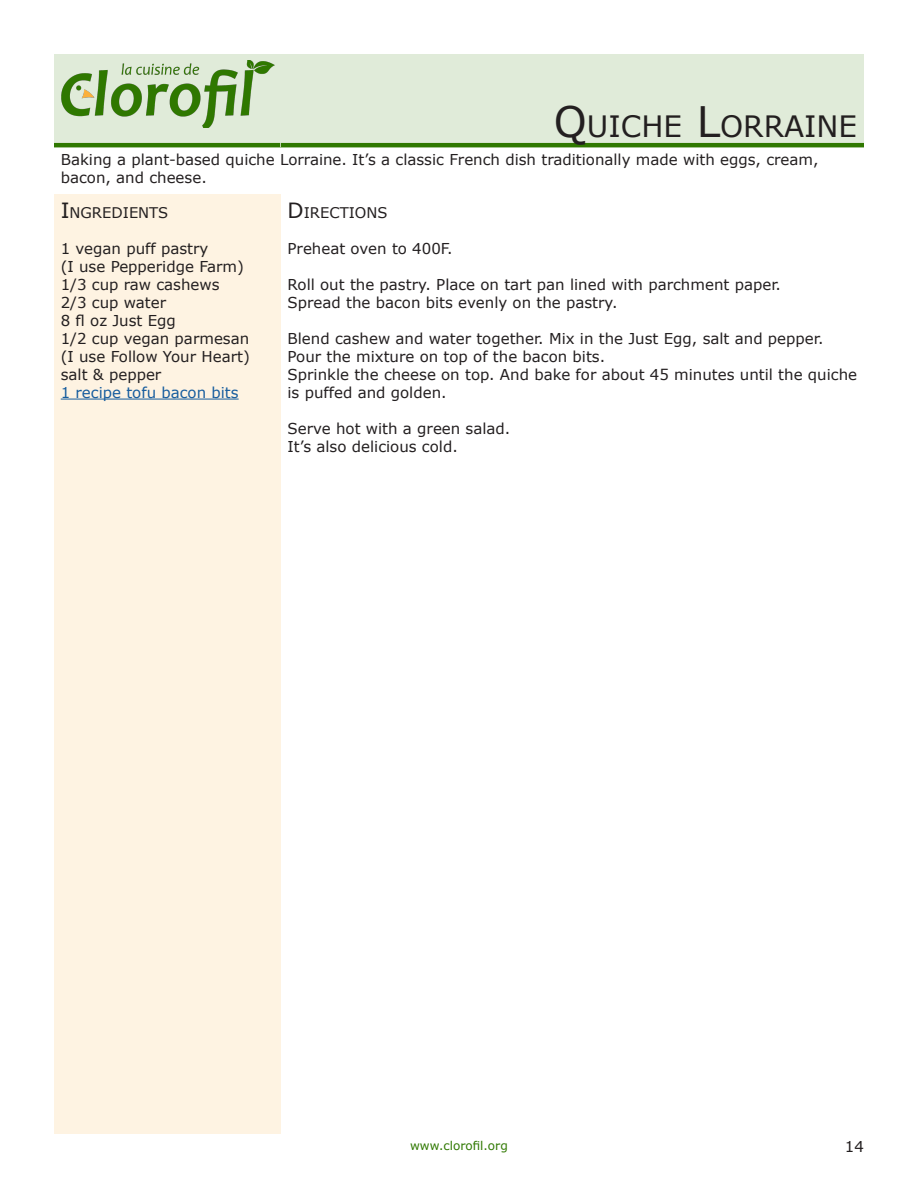
<style>
.page{position:relative;width:918px;height:1188px;background:#fff}
.page>*{position:absolute;margin:0;border:0;box-sizing:border-box;transform-origin:0 0}
.t1{font:29.4px "Verdana";color:#231f20}
.ingredients{font:15px/18px "Verdana";color:#231f20}
.ingredients-2{font:15px "Verdana";color:#175d9e}
.ingredients-3{font:14.7px "Verdana";color:#231f20}
.t2{font:12px "Verdana";color:#2f7800}
.s1{font-size:42px}
.s2{font-size:21px}
</style>
<div class="page">
<div style="left:54px;top:54px;width:227px;height:93px;background:#e0ebd9"></div>
<hr style="left:54px;top:143px;width:227px;height:4px;background:#2f7800">
<img style="left:61px;top:61px;width:213px;height:67px">
<div style="left:54px;top:195px;width:227px;height:939px;background:#fef3e2"></div>
<hr style="left:61px;top:399px;width:178px;height:1px;background:#175d9e">
<div style="left:281px;top:54px;width:583px;height:93px;background:#e0ebd9"></div>
<hr style="left:281px;top:143px;width:583px;height:4px;background:#2f7800">
<p class="t1" style="left:554px;top:106px;width:305px"><span class="s1">Q</span>UICHE <span class="s1">L</span>ORRAINE</p>
<p class="ingredients" style="left:61px;top:150px;width:759px">Baking a plant-based quiche Lorraine. It’s a classic French dish traditionally made with eggs, cream, bacon, and cheese.</p>
<p class="ingredients-3" style="left:61px;top:202px;width:109px"><span class="s2">I</span>NGREDIENTS</p>
<p class="ingredients" style="left:61px;top:239px;width:185px">1 vegan puff pastry<br>(I use Pepperidge Farm)</p>
<p class="ingredients" style="left:61px;top:275px;width:160px">1/3 cup raw cashews</p>
<p class="ingredients" style="left:61px;top:293px;width:107px">2/3 cup water</p>
<p class="ingredients" style="left:61px;top:311px;width:117px">8 fl oz Just Egg</p>
<p class="ingredients" style="left:61px;top:329px;width:191px">1/2 cup vegan parmesan (I use Follow Your Heart)</p>
<p class="ingredients" style="left:61px;top:365px;width:102px">salt &amp; pepper</p>
<p class="ingredients-2" style="left:61px;top:382px;width:179px">1 recipe tofu bacon bits</p>
<p class="ingredients-3" style="left:288px;top:202px;width:102px"><span class="s2">D</span>IRECTIONS</p>
<p class="ingredients" style="left:288px;top:239px;width:167px">Preheat oven to 400F.</p>
<p class="ingredients" style="left:288px;top:275px;width:495px">Roll out the pastry. Place on tart pan lined with parchment paper.</p>
<p class="ingredients" style="left:288px;top:293px;width:331px">Spread the bacon bits evenly on the pastry.</p>
<p class="ingredients" style="left:288px;top:329px;width:537px">Blend cashew and water together. Mix in the Just Egg, salt and pepper.</p>
<p class="ingredients" style="left:288px;top:347px;width:319px">Pour the mixture on top of the bacon bits.</p>
<p class="ingredients" style="left:288px;top:365px;width:571px">Sprinkle the cheese on top. And bake for about 45 minutes until the quiche is puffed and golden.</p>
<p class="ingredients" style="left:288px;top:419px;width:224px">Serve hot with a green salad.</p>
<p class="ingredients" style="left:288px;top:437px;width:172px">It’s also delicious cold.</p>
<p class="t2" style="left:410px;top:1137px;width:99px">www.clorofil.org</p>
<p class="ingredients" style="left:845px;top:1137px;width:21px">14</p>
</div>
